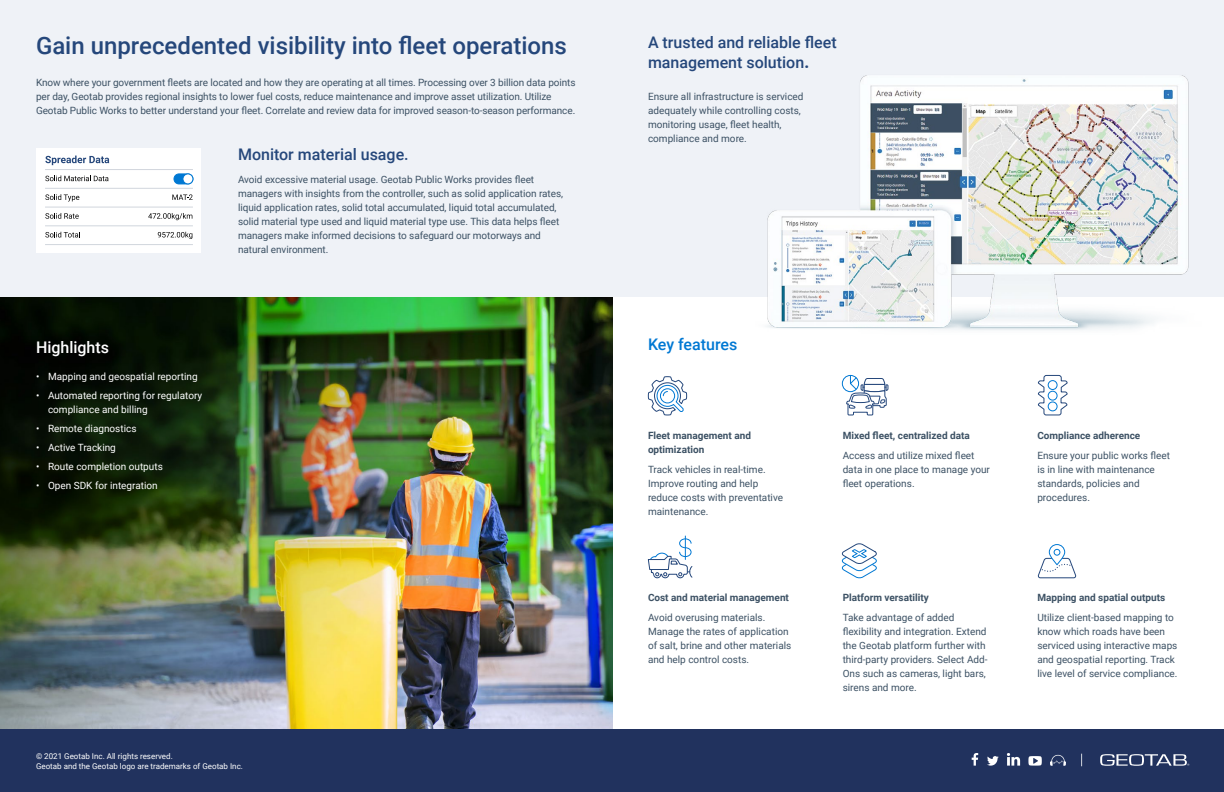
<style>
.page{position:relative;width:1224px;height:792px;background:#fff}
.page>*{position:absolute;margin:0;border:0;box-sizing:border-box;transform-origin:0 0}
.A2___H2___White_Univ{font:500 24px "Roboto";color:#25477b}
.A3___H3___White_Univ{font:500 16px/20px "Roboto";color:#25477b}
.A4___H4___White_Univ{font:500 16px "Roboto";color:#0078d3}
.A4___H4___White_Univ-2{font:500 16px "Roboto";color:#fff}
.A5___Body_Copy___Whi{font:10px/14px "Roboto";color:#3c5164}
.A4___H4___White_Univ-3{font:10px/14px "Roboto";letter-spacing:-.005em;color:#3c5164}
.t1{font:10px/14px "Roboto";color:#fff}
.A5___Body_Copy___Whi-2{font:700 10px/14px "Roboto";color:#3c5164}
._13__Footer_Content{font:8px/10px "Roboto";color:#fff}
.s1{font-size:20px}
</style>
<div class="page">
<img style="left:0;top:297px;width:612px;height:432px">
<div style="left:0;top:729px;width:1224px;height:63px;background:#21325e"></div>
<div style="left:0;top:0;width:1224px;height:297px;background:#eff2f7"></div>
<svg style="left:648px;top:536px;width:45px;height:43px"></svg>
<svg style="left:1038px;top:544px;width:39px;height:35px"></svg>
<svg style="left:841px;top:543px;width:36px;height:36px"></svg>
<svg style="left:648px;top:376px;width:39px;height:40px"></svg>
<div style="left:842px;top:375px;width:17px;height:17px;border:1px solid #0078d3;border-radius:50%"></div>
<svg style="left:846px;top:375px;width:43px;height:41px"></svg>
<svg style="left:1038px;top:375px;width:30px;height:41px"></svg>
<img style="left:767px;top:75px;width:422px;height:255px">
<div style="left:36px;top:148px;width:165px;height:105px;background:#fff"></div>
<svg style="left:45px;top:156px;width:64px;height:9px"></svg>
<svg style="left:45px;top:175px;width:63px;height:6px"></svg>
<svg style="left:45px;top:194px;width:34px;height:8px"></svg>
<svg style="left:45px;top:213px;width:34px;height:6px"></svg>
<svg style="left:45px;top:232px;width:35px;height:5px"></svg>
<svg style="left:172px;top:194px;width:21px;height:6px"></svg>
<svg style="left:148px;top:213px;width:44px;height:7px"></svg>
<svg style="left:158px;top:232px;width:34px;height:7px"></svg>
<hr style="left:45px;top:169px;width:148px;height:1px;background:#d1d6dd">
<hr style="left:45px;top:188px;width:148px;height:1px;background:#d1d6dd">
<hr style="left:45px;top:207px;width:148px;height:1px;background:#d1d6dd">
<hr style="left:45px;top:226px;width:148px;height:1px;background:#d1d6dd">
<hr style="left:45px;top:244px;width:148px;height:1px;background:#d1d6dd">
<div style="left:174px;top:174px;width:19px;height:10px;background:#0078d3;border-radius:5px"></div>
<div style="left:174px;top:174px;width:19px;height:10px;border:1px solid #0078d3;border-radius:5px"></div>
<div style="left:183px;top:174px;width:10px;height:10px;background:#fff;border-radius:50%"></div>
<div style="left:183px;top:174px;width:10px;height:10px;border:1px solid #0078d3;border-radius:50%"></div>
<svg style="left:1081px;top:754px;width:1px;height:12px"></svg>
<svg style="left:972px;top:753px;width:6px;height:13px"></svg>
<svg style="left:1007px;top:753px;width:13px;height:13px"></svg>
<svg style="left:987px;top:756px;width:12px;height:10px"></svg>
<svg style="left:1028px;top:756px;width:14px;height:10px"></svg>
<svg style="left:1100px;top:754px;width:89px;height:12px"></svg>
<svg style="left:1050px;top:755px;width:16px;height:11px"></svg>
<h2 class="A2___H2___White_Univ" style="left:36px;top:29px;width:533px">Gain unprecedented visibility into fleet operations</h2>
<p class="A5___Body_Copy___Whi" style="left:36px;top:75px;width:541px">Know where your government fleets are located and how they are operating at all times. Processing over 3 billion data points per day, Geotab provides regional insights to lower fuel costs, reduce maintenance and improve asset utilization. Utilize<br>Geotab Public Works to better understand your fleet. Correlate and review data for improved season-to-season performance.</p>
<h3 class="A3___H3___White_Univ" style="left:238px;top:144px;width:172px">Monitor material usage.</h3>
<h4 class="A4___H4___White_Univ-2" style="left:36px;top:336px;width:75px">Highlights</h4>
<p class="t1" style="left:36px;top:369px;width:163px">• Mapping and geospatial reporting</p>
<p class="t1" style="left:48px;top:388px;width:156px;text-indent:-12px">• Automated reporting for regulatory compliance and billing</p>
<p class="t1" style="left:36px;top:421px;width:102px">• Remote diagnostics</p>
<p class="t1" style="left:36px;top:440px;width:81px">• Active Tracking</p>
<p class="t1" style="left:36px;top:459px;width:128px">• Route completion outputs</p>
<p class="t1" style="left:36px;top:478px;width:123px">• Open SDK for integration</p>
<h4 class="A4___H4___White_Univ-3" style="left:238px;top:172px;width:327px">Avoid excessive material usage. Geotab Public Works provides fleet managers with insights from the controller, such as solid application rates, liquid application rates, solid total accumulated, liquid total accumulated, solid material type used and liquid material type use. This data helps fleet managers make informed decisions to safeguard our motorways and natural environment.</h4>
<p class="_13__Footer_Content" style="left:36px;top:750px;width:208px">© 2021 Geotab Inc. All rights reserved.<br>Geotab and the Geotab logo are trademarks of Geotab Inc.</p>
<h3 class="A3___H3___White_Univ" style="left:648px;top:32px;width:190px">A trusted and reliable fleet management solution<span class="s1">.</span></h3>
<h4 class="A4___H4___White_Univ-3" style="left:648px;top:89px;width:157px">Ensure all infrastructure is serviced adequately while controlling costs, monitoring usage, fleet health, compliance and more.</h4>
<h4 class="A4___H4___White_Univ" style="left:648px;top:333px;width:91px">Key features</h4>
<p class="A5___Body_Copy___Whi-2" style="left:648px;top:428px;width:105px">Fleet management and optimization</p>
<p class="A5___Body_Copy___Whi" style="left:648px;top:462px;width:137px">Track vehicles in real-time.<br>Improve routing and help reduce costs with preventative maintenance.</p>
<p class="A5___Body_Copy___Whi-2" style="left:648px;top:590px;width:143px">Cost and material management</p>
<p class="A5___Body_Copy___Whi" style="left:648px;top:610px;width:145px">Avoid overusing materials.<br>Manage the rates of application of salt, brine and other materials and help control costs.</p>
<p class="A5___Body_Copy___Whi-2" style="left:843px;top:428px;width:129px">Mixed fleet, centralized data</p>
<p class="A5___Body_Copy___Whi" style="left:843px;top:448px;width:149px">Access and utilize mixed fleet data in one place to manage your fleet operations.</p>
<p class="A5___Body_Copy___Whi-2" style="left:843px;top:590px;width:88px">Platform versatility</p>
<p class="A5___Body_Copy___Whi" style="left:843px;top:610px;width:146px">Take advantage of added flexibility and integration. Extend the Geotab platform further with third-party providers. Select Add-<br>Ons such as cameras, light bars, sirens and more.</p>
<p class="A5___Body_Copy___Whi-2" style="left:1037px;top:428px;width:105px">Compliance adherence</p>
<p class="A5___Body_Copy___Whi" style="left:1037px;top:448px;width:134px">Ensure your public works fleet is in line with maintenance standards, policies and procedures.</p>
<p class="A5___Body_Copy___Whi-2" style="left:1037px;top:590px;width:129px">Mapping and spatial outputs</p>
<p class="A5___Body_Copy___Whi" style="left:1037px;top:610px;width:142px">Utilize client-based mapping to know which roads have been serviced using interactive maps and geospatial reporting. Track live level of service compliance.</p>
</div>
